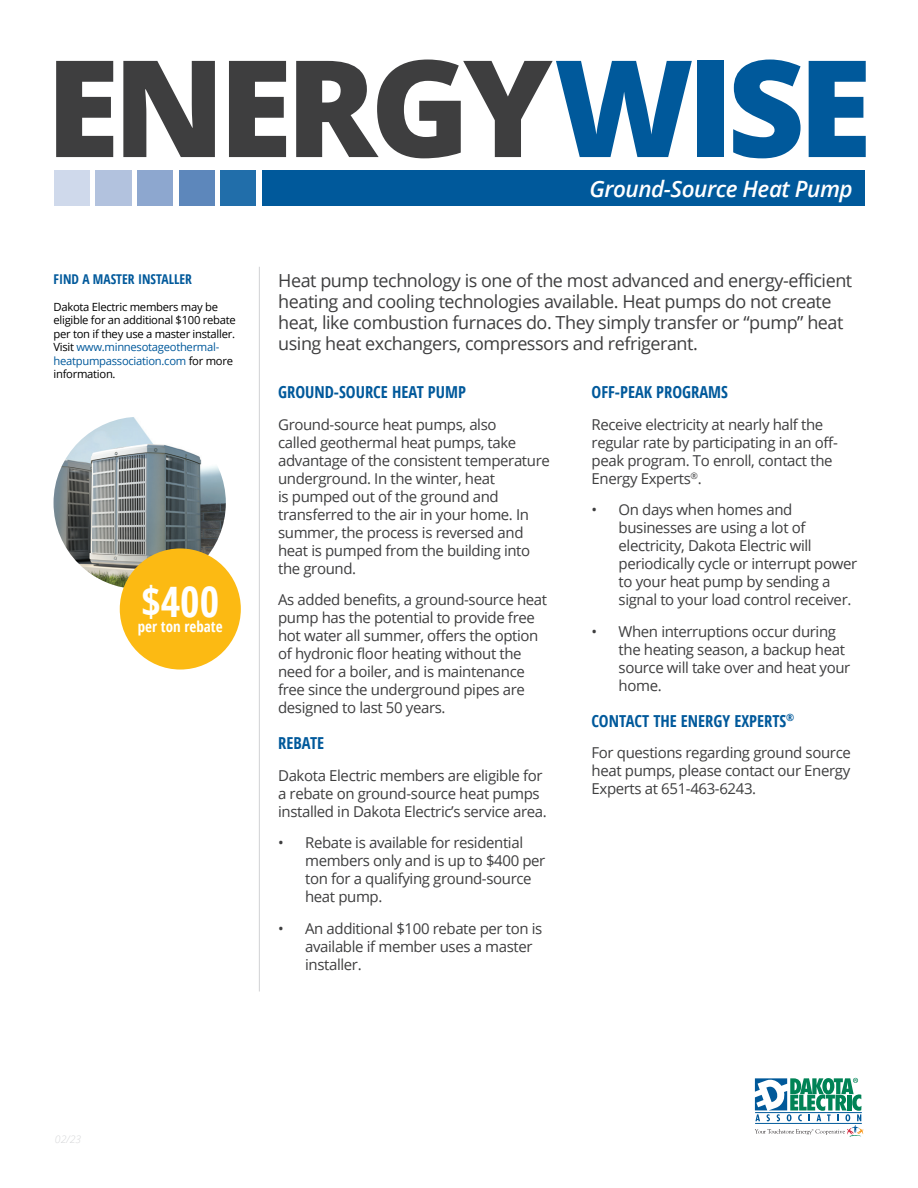
<style>
.page{position:relative;width:918px;height:1188px;background:#fff}
.page>*{position:absolute;margin:0;border:0;box-sizing:border-box;transform-origin:0 0}
.t1{font:800 134.7px "Open Sans";letter-spacing:-.05em;color:#3e3e3f}
.t2{font:700 42px "Open Sans Condensed";color:#fff}
.t3{font:italic 600 22.5px "Open Sans";letter-spacing:-.02em;color:#fff}
.Body_Copy{font:18px/21px "Open Sans";letter-spacing:-.025em;color:#3e3e3f}
.Body_Copy-2{font:700 condensed 16.5px "Open Sans";color:#00599b}
.Body_Copy_Bullet{font:700 condensed 16.5px "Open Sans";color:#00599b}
.Body_Copy-3{font:15px/18px "Open Sans";letter-spacing:-.025em;color:#3e3e3f}
.Body_Copy_Bullet-2{font:15px/18px "Open Sans";letter-spacing:-.025em;color:#3e3e3f}
.t4{font:700 15px "Open Sans Condensed";color:#fff}
.t5{font:700 condensed 13.5px "Open Sans";color:#00599b}
.t6{font:11.25px/13.5px "Open Sans";letter-spacing:-.025em;color:#000}
.Date{font:italic 300 10.5px "Open Sans";color:#d5d6d8}
.s1{color:#00599b}
</style>
<div class="page">
<svg style="left:755px;top:1078px;width:108px;height:59px"></svg>
<div style="left:54px;top:170px;width:36px;height:36px;background:#cfd9eb"></div>
<div style="left:95px;top:170px;width:36px;height:36px;background:#b2c2de"></div>
<div style="left:137px;top:170px;width:36px;height:36px;background:#8da7cf"></div>
<div style="left:179px;top:170px;width:36px;height:36px;background:#5d87bb"></div>
<div style="left:220px;top:170px;width:36px;height:36px;background:#216eaa"></div>
<div style="left:262px;top:170px;width:602px;height:36px;background:#00599b"></div>
<hr style="left:259px;top:267px;width:1px;height:725px;background:#d1d2d4">
<img style="left:54px;top:417px;width:172px;height:172px;border-radius:86px">
<div style="left:120px;top:548px;width:121px;height:122px;background:#fcba13;border-radius:50%"></div>
<p class="t1" style="left:46px;top:6px;width:828px">ENERGY<span class="s1">WISE</span></p>
<p class="t3" style="left:590px;top:173px;width:265px">Ground-Source Heat Pump</p>
<p class="t5" style="left:54px;top:269px;width:140px">FIND A MASTER INSTALLER</p>
<p class="t6" style="left:54px;top:299px;width:184px">Dakota Electric members may be eligible for an additional $100 rebate per ton if they use a master installer.<br>Visit <span class="s1">www.minnesotageothermal&shy;heatpumpassociation.com</span> for more information.</p>
<p class="t2" style="left:141px;top:573px;width:79px">$400</p>
<p class="t4" style="left:138px;top:617px;width:86px">per ton rebate</p>
<p class="Body_Copy" style="left:278px;top:270px;width:576px">Heat pump technology is one of the most advanced and energy-efficient heating and cooling technologies available. Heat pumps do not create heat, like combustion furnaces do. They simply transfer or “pump” heat using heat exchangers, compressors and refrigerant.</p>
<p class="Body_Copy-2" style="left:278px;top:381px;width:189px">GROUND-SOURCE HEAT PUMP</p>
<p class="Body_Copy-3" style="left:278px;top:415px;width:273px">Ground-source heat pumps, also<br>called geothermal heat pumps, take advantage of the consistent temperature underground. In the winter, heat<br>is pumped out of the ground and transferred to the air in your home. In summer, the process is reversed and heat is pumped from the building into the ground.</p>
<p class="Body_Copy-3" style="left:278px;top:590px;width:271px">As added benefits, a ground-source heat pump has the potential to provide free hot water all summer, offers the option of hydronic floor heating without the need for a boiler, and is maintenance free since the underground pipes are designed to last 50 years.</p>
<p class="Body_Copy_Bullet" style="left:278px;top:732px;width:48px">REBATE</p>
<p class="Body_Copy_Bullet-2" style="left:278px;top:766px;width:270px">Dakota Electric members are eligible for a rebate on ground-source heat pumps installed in Dakota Electric’s service area.</p>
<p class="Body_Copy-3" style="left:305px;top:833px;width:242px;text-indent:-27px">• Rebate is available for residential members only and is up to $400 per ton for a qualifying ground-source heat pump.</p>
<p class="Body_Copy-3" style="left:305px;top:919px;width:239px;text-indent:-27px">• An additional $100 rebate per ton is available if member uses a master installer.</p>
<p class="Body_Copy-2" style="left:592px;top:381px;width:138px">OFF-PEAK PROGRAMS</p>
<p class="Body_Copy-3" style="left:592px;top:415px;width:248px">Receive electricity at nearly half the regular rate by participating in an off&shy;peak program. To enroll, contact the Energy Experts<sup>®</sup>.</p>
<p class="Body_Copy-3" style="left:619px;top:500px;width:240px;text-indent:-27px">• On days when homes and businesses are using a lot of electricity, Dakota Electric will periodically cycle or interrupt power to your heat pump by sending a signal to your load control receiver.</p>
<p class="Body_Copy-3" style="left:619px;top:622px;width:233px;text-indent:-27px">• When interruptions occur during the heating season, a backup heat source will take over and heat your home.</p>
<p class="Body_Copy_Bullet" style="left:592px;top:709px;width:204px">CONTACT THE ENERGY EXPERTS<sup>®</sup></p>
<p class="Body_Copy-3" style="left:592px;top:743px;width:261px;text-align:justify">For questions regarding ground source heat pumps, please contact our Energy Experts at 651-463-6243.</p>
<p class="Date" style="left:55px;top:1132px;width:28px">02/23</p>
</div>
